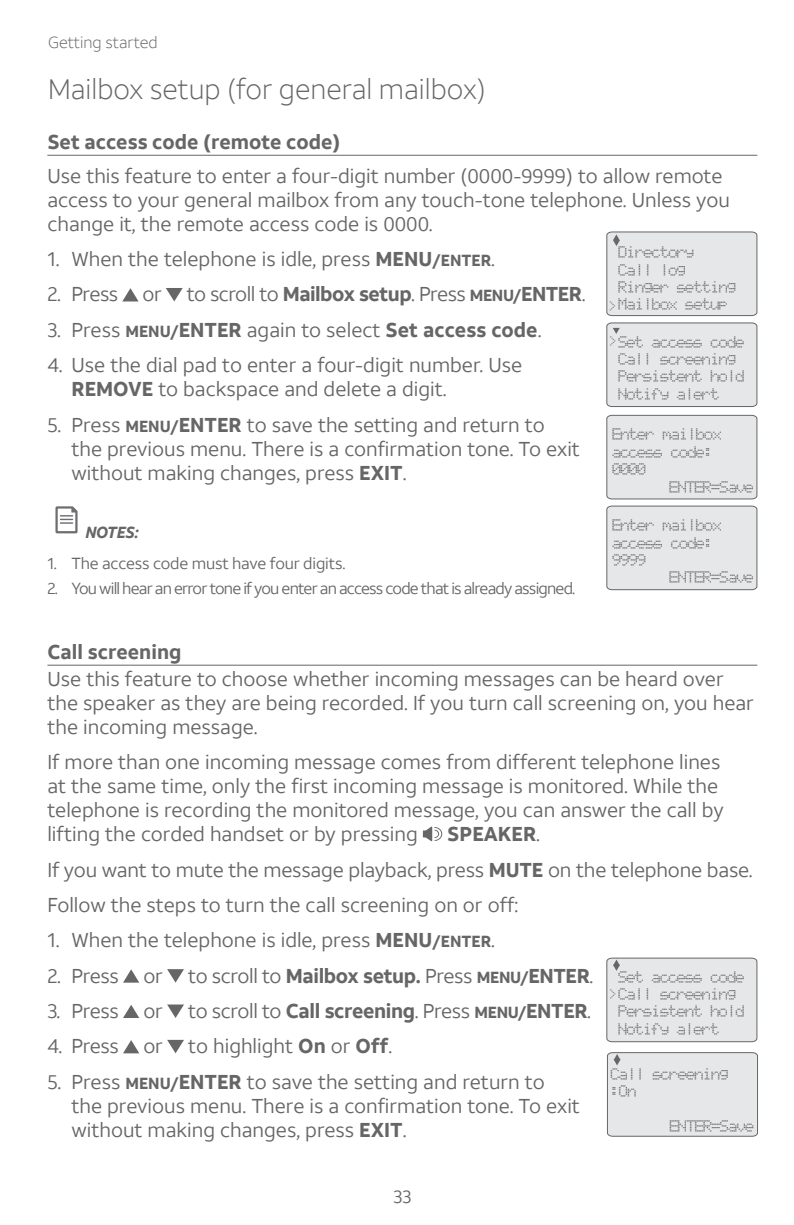
<style>
.page{position:relative;width:794px;height:1225px;background:#fff}
.page>*{position:absolute;margin:0;border:0;box-sizing:border-box;transform-origin:0 0}
._1_1_-_Heading{font:300 28px "ATT Aleck Sans";color:#666}
._2_0_-_Body{font:20px/24px "ATT Aleck Sans";color:#666}
.Subhead{font:700 20px "ATT Aleck Sans";letter-spacing:-.02em;color:#666}
._2_0_-_Body-2{font:20px "ATT Aleck Sans";letter-spacing:-.025em;color:#666}
.Subhead-2{font:700 20px "ATT Aleck Sans";color:#666}
._2_0_-_Body-3{font:700 20px "ATT Aleck Sans";color:#666}
.t1{font:18px "ATT Aleck Sans";color:#666}
.t2{font:16px "ATT Aleck Sans";letter-spacing:-.05em;color:#666}
.t3{font:16px "ATT Aleck Sans";letter-spacing:-.01em;color:#666}
._1_0_-_Section_Marke{font:300 16px "ATT Aleck Sans";color:#666}
.Note__numbered{font:italic 700 16px "ATT Aleck Sans";letter-spacing:-.02em;color:#666}
.Body_text{font:12px "Dotmat 5 x 7";letter-spacing:-.03em;color:#666}
.Body_text-2{font:10px "Dotmat 5 x 7";color:#666}
.s1{font-weight:700}
.s2{font-weight:700;font-size:16px}
.s3{font-weight:400}
.s4{font-size:16px}
</style>
<div class="page">
<svg style="left:423px;top:826px;width:19px;height:15px"></svg>
<svg style="left:123px;top:969px;width:16px;height:13px"></svg>
<svg style="left:167px;top:969px;width:17px;height:13px"></svg>
<svg style="left:123px;top:1005px;width:16px;height:13px"></svg>
<svg style="left:167px;top:1004px;width:17px;height:14px"></svg>
<svg style="left:123px;top:1040px;width:16px;height:13px"></svg>
<svg style="left:167px;top:1040px;width:17px;height:13px"></svg>
<hr style="left:47px;top:155px;width:710px;height:1px;background:#666">
<svg style="left:122px;top:288px;width:17px;height:13px"></svg>
<svg style="left:166px;top:288px;width:17px;height:13px"></svg>
<svg style="left:55px;top:506px;width:23px;height:27px"></svg>
<div style="left:606px;top:231px;width:152px;height:85px;background:#e6e7e9"></div>
<svg style="left:606px;top:414px;width:152px;height:176px;background:#e2e3e5"></svg>
<hr style="left:47px;top:664px;width:710px;height:1px;background:#666">
<div style="left:607px;top:1052px;width:151px;height:85px;background:#e6e7e9"></div>
<div style="left:606px;top:322px;width:152px;height:85px;background:#e6e7e9"></div>
<div style="left:606px;top:957px;width:152px;height:85px;background:#e6e7e9"></div>
<p class="_1_0_-_Section_Marke" style="left:48px;top:33px;width:111px">Getting started</p>
<p class="_1_1_-_Heading" style="left:48px;top:72px;width:439px">Mailbox setup (for general mailbox)</p>
<p class="Subhead-2" style="left:47px;top:129px;width:294px">Set access code (remote code)</p>
<p class="_2_0_-_Body" style="left:47px;top:164px;width:684px">Use this feature to enter a four-digit number (0000-9999) to allow remote access to your general mailbox from any touch-tone telephone. Unless you change it, the remote access code is 0000.</p>
<p class="_2_0_-_Body" style="left:47px;top:247px;width:449px">1. When the telephone is idle, press <span class="s1">MENU</span><span class="s2">/ENTER</span>.</p>
<p class="_2_0_-_Body-2" style="left:47px;top:282px;width:539px">2. Press or to scroll to <span class="s1">Mailbox setup</span>. Press <span class="s2">MENU/</span><span class="s1">ENTER</span>.</p>
<p class="_2_0_-_Body" style="left:47px;top:318px;width:495px">3. Press <span class="s2">MENU/</span><span class="s1">ENTER</span> again to select <span class="s1">Set access code</span>.</p>
<p class="_2_0_-_Body" style="left:71px;top:353px;width:452px;text-indent:-24px">4. Use the dial pad to enter a four-digit number. Use<br><span class="s1">REMOVE</span> to backspace and delete a digit.</p>
<p class="_2_0_-_Body" style="left:71px;top:412px;width:510px;text-indent:-24px">5. Press <span class="s2">MENU/</span><span class="s1">ENTER</span> to save the setting and return to the previous menu. There is a confirmation tone. To exit without making changes, press <span class="s1">EXIT</span>.</p>
<p class="Body_text" style="left:618px;top:245px;width:77px">Directory</p>
<p class="Body_text" style="left:618px;top:262px;width:69px">Call log</p>
<p class="Body_text" style="left:618px;top:280px;width:119px">Ringer setting</p>
<p class="Body_text-2" style="left:608px;top:299px;width:9px">&gt;</p>
<p class="Body_text" style="left:618px;top:297px;width:111px">Mailbox setup</p>
<p class="Body_text" style="left:618px;top:334px;width:128px">Set access code</p>
<p class="Body_text" style="left:618px;top:351px;width:119px">Call screening</p>
<p class="Body_text" style="left:618px;top:369px;width:128px">Persistent hold</p>
<p class="Body_text" style="left:618px;top:386px;width:102px">Notify alert</p>
<p class="Body_text-2" style="left:608px;top:335px;width:9px">&gt;</p>
<p class="Body_text" style="left:612px;top:427px;width:111px">Enter mailbox</p>
<p class="Body_text" style="left:612px;top:444px;width:102px">access code:</p>
<p class="Body_text" style="left:612px;top:462px;width:35px">0000</p>
<p class="Body_text" style="left:669px;top:479px;width:86px">ENTER=Save</p>
<p class="Body_text" style="left:612px;top:518px;width:111px">Enter mailbox</p>
<p class="Body_text" style="left:612px;top:535px;width:102px">access code:</p>
<p class="Body_text" style="left:612px;top:552px;width:35px">9999</p>
<p class="Body_text" style="left:669px;top:570px;width:86px">ENTER=Save</p>
<p class="Note__numbered" style="left:85px;top:522px;width:55px">NOTES:</p>
<p class="t3" style="left:47px;top:553px;width:299px">1. The access code must have four digits.</p>
<p class="t2" style="left:47px;top:578px;width:529px">2. You will hear an error tone if you enter an access code that is already assigned.</p>
<p class="Subhead-2" style="left:47px;top:639px;width:136px">Call screening</p>
<p class="_2_0_-_Body" style="left:47px;top:667px;width:708px">Use this feature to choose whether incoming messages can be heard over the speaker as they are being recorded. If you turn call screening on, you hear the incoming message.</p>
<p class="_2_0_-_Body" style="left:47px;top:750px;width:678px">If more than one incoming message comes from different telephone lines at the same time, only the first incoming message is monitored. While the telephone is recording the monitored message, you can answer the call by lifting the corded handset or by pressing</p>
<p class="_2_0_-_Body-3" style="left:447px;top:821px;width:94px">SPEAKER<span class="s3">.</span></p>
<p class="_2_0_-_Body" style="left:47px;top:857px;width:707px">If you want to mute the message playback, press <span class="s1">MUTE</span> on the telephone base.</p>
<p class="_2_0_-_Body" style="left:47px;top:893px;width:472px">Follow the steps to turn the call screening on or off:</p>
<p class="_2_0_-_Body" style="left:47px;top:928px;width:449px">1. When the telephone is idle, press <span class="s1">MENU</span><span class="s2">/ENTER</span>.</p>
<p class="_2_0_-_Body" style="left:47px;top:963px;width:117px">2. Press or</p>
<p class="Subhead" style="left:188px;top:963px;width:407px"><span class="s3">to scroll to</span> Mailbox setup. <span class="s3">Press</span> <span class="s4">MENU/</span>ENTER<span class="s3">.</span></p>
<p class="_2_0_-_Body" style="left:47px;top:999px;width:117px">3. Press or</p>
<p class="Subhead" style="left:188px;top:998px;width:404px"><span class="s3">to scroll to</span> Call screening<span class="s3">. Press</span> <span class="s4">MENU/</span>ENTER<span class="s3">.</span></p>
<p class="_2_0_-_Body" style="left:47px;top:1034px;width:117px">4. Press or</p>
<p class="_2_0_-_Body" style="left:188px;top:1034px;width:205px">to highlight <span class="s1">On</span> or <span class="s1">Off</span>.</p>
<p class="_2_0_-_Body" style="left:71px;top:1069px;width:510px;text-indent:-24px">5. Press <span class="s2">MENU/</span><span class="s1">ENTER</span> to save the setting and return to the previous menu. There is a confirmation tone. To exit without making changes, press <span class="s1">EXIT</span>.</p>
<p class="Body_text" style="left:618px;top:969px;width:128px">Set access code</p>
<p class="Body_text" style="left:618px;top:986px;width:119px">Call screening</p>
<p class="Body_text" style="left:618px;top:1004px;width:128px">Persistent hold</p>
<p class="Body_text" style="left:618px;top:1021px;width:102px">Notify alert</p>
<p class="Body_text-2" style="left:608px;top:988px;width:9px">&gt;</p>
<p class="Body_text" style="left:610px;top:1066px;width:119px">Call screening</p>
<p class="Body_text" style="left:610px;top:1083px;width:27px">:On</p>
<p class="Body_text" style="left:669px;top:1118px;width:86px">ENTER=Save</p>
<p class="t1" style="left:393px;top:1185px;width:20px">33</p>
</div>
